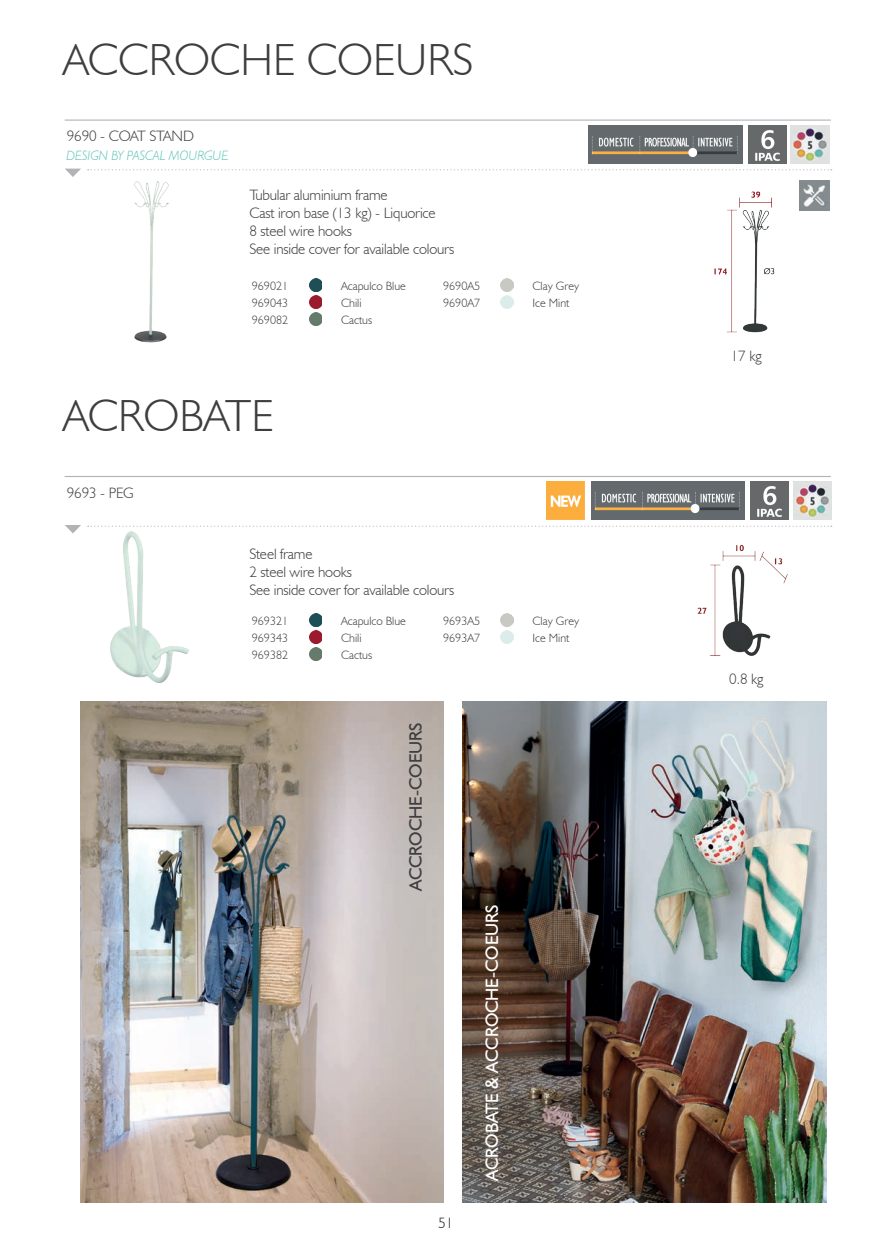
<style>
.page{position:relative;width:893px;height:1251px;background:#fff}
.page>*{position:absolute;margin:0;border:0;box-sizing:border-box;transform-origin:0 0}
.t1{font:300 45px "Humanist 521 BT";color:#3e3e3f}
.t2{font:18px "Humanist 521 BT";letter-spacing:-.01em;color:#fff}
.t3{font:18px "Humanist 521 BT";letter-spacing:-.01em;color:#3e3e3f}
.t4{font:300 15px/18px "Humanist 521 BT";letter-spacing:-.01em;color:#3e3e3f}
.t5{font:300 15px "Humanist 521 BT";color:#231f20}
.t6{font:italic 300 13.5px "Humanist 521 BT";color:#5fc5ba}
.t7{font:300 12px "Humanist 521 BT";color:#3e3e3f}
</style>
<div class="page">
<svg style="left:88px;top:525px;width:744px;height:1px"></svg>
<hr style="left:65px;top:476px;width:766px;height:1px;background:#b2b3b7">
<img style="left:661px;top:525px;width:170px;height:131px">
<svg style="left:65px;top:525px;width:16px;height:8px"></svg>
<svg style="left:309px;top:613px;width:13px;height:47px"></svg>
<svg style="left:501px;top:613px;width:12px;height:30px"></svg>
<img style="left:546px;top:481px;width:39px;height:38px">
<img style="left:591px;top:481px;width:153px;height:38px">
<img style="left:750px;top:481px;width:39px;height:38px">
<img style="left:793px;top:481px;width:38px;height:38px">
<img style="left:111px;top:531px;width:78px;height:151px">
<img style="left:80px;top:701px;width:364px;height:500px">
<img style="left:463px;top:701px;width:363px;height:500px">
<svg style="left:88px;top:169px;width:744px;height:1px"></svg>
<hr style="left:65px;top:119px;width:766px;height:2px;background:#b2b3b7">
<img style="left:134px;top:181px;width:35px;height:162px">
<img style="left:589px;top:125px;width:153px;height:38px">
<img style="left:748px;top:125px;width:39px;height:38px">
<img style="left:791px;top:125px;width:38px;height:38px">
<img style="left:714px;top:180px;width:116px;height:153px">
<svg style="left:65px;top:168px;width:16px;height:9px"></svg>
<svg style="left:309px;top:279px;width:13px;height:46px"></svg>
<svg style="left:501px;top:279px;width:12px;height:29px"></svg>
<h1 class="t1" style="left:63px;top:32px;width:412px">ACCROCHE COEURS</h1>
<p class="t4" style="left:67px;top:127px;width:129px">9690 - COAT STAND</p>
<p class="t6" style="left:67px;top:147px;width:163px">DESIGN BY PASCAL MOURGUE</p>
<p class="t4" style="left:249px;top:185px;width:206px">Tubular aluminium frame<br>Cast iron base (13 kg) - Liquorice<br>8 steel wire hooks<br>See inside cover for available colours</p>
<p class="t7" style="left:252px;top:278px;width:38px">969021</p>
<p class="t7" style="left:341px;top:278px;width:66px">Acapulco Blue</p>
<p class="t7" style="left:252px;top:295px;width:38px">969043</p>
<p class="t7" style="left:341px;top:295px;width:22px">Chili</p>
<p class="t7" style="left:252px;top:312px;width:38px">969082</p>
<p class="t7" style="left:341px;top:312px;width:33px">Cactus</p>
<p class="t7" style="left:443px;top:278px;width:39px">9690A5</p>
<p class="t7" style="left:532px;top:278px;width:48px">Clay Grey</p>
<p class="t7" style="left:443px;top:295px;width:39px">9690A7</p>
<p class="t7" style="left:532px;top:295px;width:38px">Ice Mint</p>
<h1 class="t1" style="left:63px;top:388px;width:212px">ACROBATE</h1>
<p class="t4" style="left:67px;top:483px;width:69px">9693 - PEG</p>
<p class="t4" style="left:249px;top:545px;width:206px">Steel frame<br>2 steel wire hooks<br>See inside cover for available colours</p>
<p class="t7" style="left:252px;top:613px;width:38px">969321</p>
<p class="t7" style="left:341px;top:613px;width:66px">Acapulco Blue</p>
<p class="t7" style="left:252px;top:630px;width:38px">969343</p>
<p class="t7" style="left:341px;top:630px;width:22px">Chili</p>
<p class="t7" style="left:252px;top:647px;width:38px">969382</p>
<p class="t7" style="left:341px;top:647px;width:33px">Cactus</p>
<p class="t7" style="left:443px;top:613px;width:39px">9693A5</p>
<p class="t7" style="left:532px;top:613px;width:48px">Clay Grey</p>
<p class="t7" style="left:443px;top:630px;width:39px">9693A7</p>
<p class="t7" style="left:532px;top:630px;width:38px">Ice Mint</p>
<p class="t3" style="left:405px;top:890px;width:170px;rotate:-90deg">ACCROCHE-COEURS</p>
<p class="t5" style="left:438px;top:1213px;width:17px">51</p>
<p class="t2" style="left:481px;top:1180px;width:278px;rotate:-90deg">ACROBATE &amp; ACCROCHE-COEURS</p>
<p class="t4" style="left:731px;top:346px;width:32px">17 kg</p>
<p class="t4" style="left:729px;top:669px;width:36px">0.8 kg</p>
</div>
